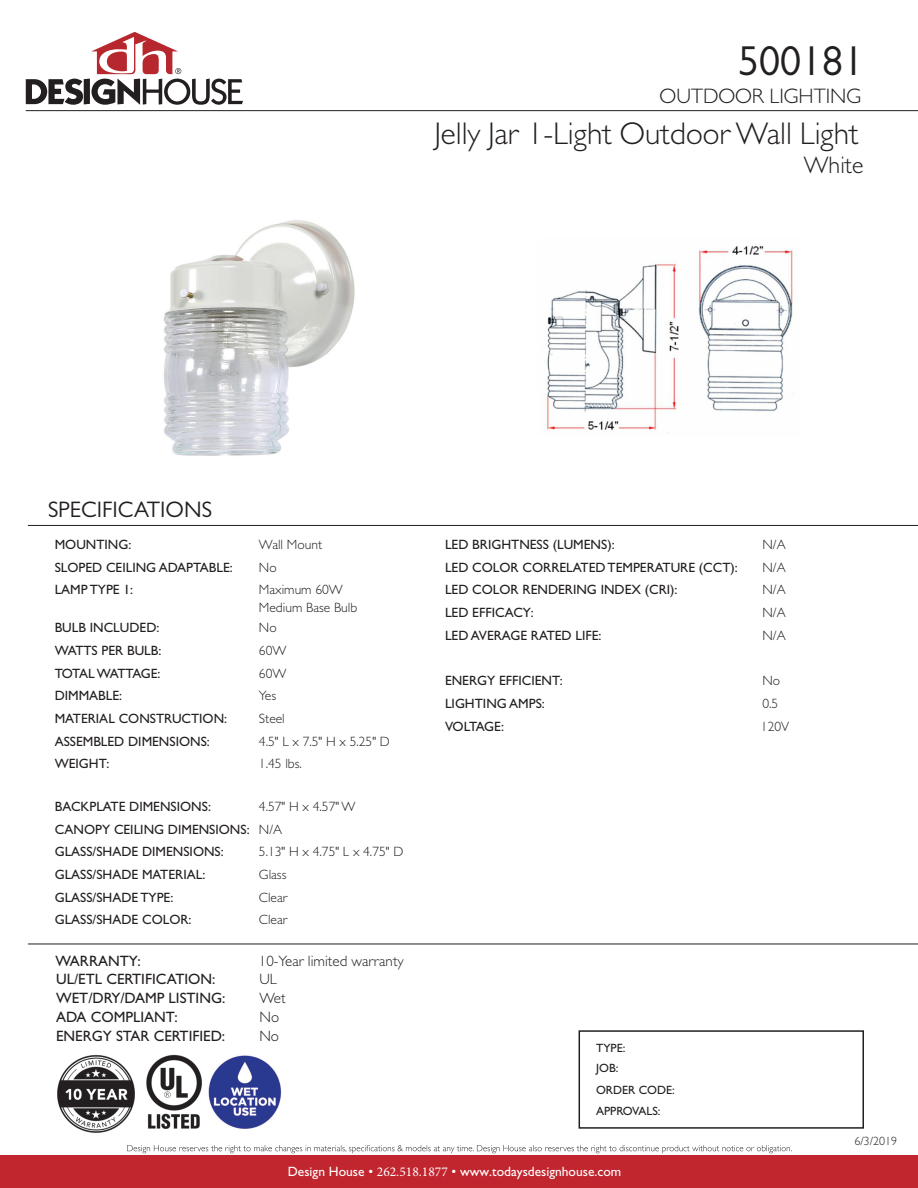
<style>
.page{position:relative;width:918px;height:1188px;background:#fff}
.page>*{position:absolute;margin:0;border:0;box-sizing:border-box;transform-origin:0 0}
.t1{font:42px "Gill Sans";color:#231f20}
.t2{font:300 31.5px "Gill Sans";color:#231f20}
.t3{font:300 24px "Gill Sans";color:#231f20}
.t4{font:22.5px "Gill Sans";color:#231f20}
.t5{font:300 21px "Gill Sans";color:#231f20}
.t6{font:15px/18.9px "Gill Sans Std";color:#231f20}
.t7{font:300 15px/18.9px "Gill Sans Std";color:#231f20}
.t8{font:13.5px/22.6px "Gill Sans Std";color:#231f20}
.t9{font:300 13.5px/18px "Gill Sans Std";color:#231f20}
.t10{font:13.5px "Gill Sans Std";color:#fff}
.t11{font:13.5px "Gill Sans Std";letter-spacing:-.065em;color:#231f20}
.t12{font:13.5px "Gill Sans Std";letter-spacing:-.04em;color:#231f20}
.t13{font:12px/19.5px "Gill Sans Std";color:#231f20}
.t14{font:300 12px "Gill Sans";color:#231f20}
.s1{font-weight:300}
.s2{font-family:"Minion Pro"}
</style>
<div class="page">
<div style="left:0;top:1156px;width:918px;height:32px;background:#c1262f"></div>
<svg style="left:26px;top:32px;width:217px;height:73px"></svg>
<svg style="left:127px;top:1145px;width:665px;height:8px"></svg>
<div style="left:579px;top:1030px;width:285px;height:99px;border:2px solid #231f20"></div>
<hr style="left:26px;top:110px;width:892px;height:1px;background:#231f20">
<hr style="left:28px;top:525px;width:890px;height:1px;background:#231f20">
<img style="left:57px;top:1055px;width:78px;height:78px">
<img style="left:146px;top:1055px;width:56px;height:74px">
<img style="left:208px;top:1055px;width:73px;height:74px">
<img style="left:164px;top:220px;width:191px;height:236px">
<img style="left:544px;top:246px;width:249px;height:187px">
<hr style="left:28px;top:944px;width:890px;height:1px;background:#231f20">
<h1 class="t1" style="left:738px;top:37px;width:127px">500181</h1>
<h3 class="t5" style="left:660px;top:83px;width:203px">OUTDOOR LIGHTING</h3>
<h2 class="t2" style="left:434px;top:114px;width:426px">Jelly Jar 1-Light OutdoorWall Light</h2>
<h3 class="t3" style="left:804px;top:151px;width:61px">White</h3>
<h3 class="t4" style="left:48px;top:497px;width:166px">SPECIFICATIONS</h3>
<p class="t8" style="left:55px;top:533px;width:78px">MOUNTING:</p>
<p class="t9" style="left:259px;top:536px;width:65px">Wall Mount</p>
<p class="t8" style="left:55px;top:556px;width:180px">SLOPED CEILING ADAPTABLE:</p>
<p class="t9" style="left:259px;top:558px;width:19px">No</p>
<p class="t8" style="left:55px;top:579px;width:80px">LAMP TYPE 1:</p>
<p class="t9" style="left:259px;top:581px;width:100px">Maximum 60W<br>Medium Base Bulb</p>
<p class="t8" style="left:55px;top:616px;width:106px">BULB INCLUDED:</p>
<p class="t9" style="left:259px;top:619px;width:19px">No</p>
<p class="t8" style="left:55px;top:639px;width:108px">WATTS PER BULB:</p>
<p class="t9" style="left:259px;top:641px;width:29px">60W</p>
<p class="t11" style="left:55px;top:665px;width:107px">TOTAL WATTAGE:</p>
<p class="t9" style="left:259px;top:664px;width:29px">60W</p>
<p class="t8" style="left:55px;top:685px;width:69px">DIMMABLE:</p>
<p class="t9" style="left:259px;top:687px;width:19px">Yes</p>
<p class="t8" style="left:55px;top:707px;width:174px">MATERIAL CONSTRUCTION:</p>
<p class="t9" style="left:259px;top:710px;width:27px">Steel</p>
<p class="t8" style="left:55px;top:730px;width:157px">ASSEMBLED DIMENSIONS:</p>
<p class="t9" style="left:259px;top:732px;width:132px">4.5" L x 7.5" H x 5.25" D</p>
<p class="t8" style="left:55px;top:753px;width:56px">WEIGHT:</p>
<p class="t9" style="left:259px;top:755px;width:44px">1.45 lbs.</p>
<p class="t8" style="left:55px;top:795px;width:158px">BACKPLATE DIMENSIONS:</p>
<p class="t8" style="left:55px;top:795px;width:302px;text-indent:204px"><span class="s1">4.57" H x 4.57" W<br></span>CANOPY CEILING DIMENSIONS: <span class="s1">N/A<br></span>GLASS/SHADE DIMENSIONS:</p>
<p class="t9" style="left:259px;top:843px;width:146px">5.13" H x 4.75" L x 4.75" D</p>
<p class="t8" style="left:55px;top:863px;width:152px">GLASS/SHADE MATERIAL:</p>
<p class="t9" style="left:259px;top:866px;width:29px">Glass</p>
<p class="t8" style="left:55px;top:886px;width:120px">GLASS/SHADE TYPE:</p>
<p class="t9" style="left:259px;top:888px;width:30px">Clear</p>
<p class="t8" style="left:55px;top:909px;width:138px">GLASS/SHADE COLOR:</p>
<p class="t9" style="left:259px;top:911px;width:30px">Clear</p>
<p class="t6" style="left:56px;top:951px;width:171px">WARRANTY:<br>UL/ETL CERTIFICATION:<br>WET/DRY/DAMP LISTING:<br>ADA COMPLIANT:</p>
<p class="t7" style="left:259px;top:951px;width:146px">10-Year limited warranty<br>UL<br>Wet<br>No</p>
<p class="t6" style="left:56px;top:1027px;width:171px">ENERGY STAR CERTIFIED:</p>
<p class="t7" style="left:259px;top:1027px;width:21px">No</p>
<p class="t8" style="left:445px;top:533px;width:171px">LED BRIGHTNESS (LUMENS):</p>
<p class="t9" style="left:762px;top:536px;width:25px">N/A</p>
<p class="t8" style="left:445px;top:556px;width:294px">LED COLOR CORRELATED TEMPERATURE (CCT):</p>
<p class="t9" style="left:762px;top:558px;width:25px">N/A</p>
<p class="t8" style="left:445px;top:579px;width:234px">LED COLOR RENDERING INDEX (CRI):</p>
<p class="t9" style="left:762px;top:581px;width:25px">N/A</p>
<p class="t8" style="left:445px;top:601px;width:90px">LED EFFICACY:</p>
<p class="t9" style="left:762px;top:604px;width:25px">N/A</p>
<p class="t8" style="left:445px;top:624px;width:158px">LED AVERAGE RATED LIFE:</p>
<p class="t9" style="left:762px;top:626px;width:25px">N/A</p>
<p class="t8" style="left:445px;top:670px;width:119px">ENERGY EFFICIENT:</p>
<p class="t9" style="left:762px;top:672px;width:19px">No</p>
<p class="t8" style="left:445px;top:692px;width:101px">LIGHTING AMPS:</p>
<p class="t9" style="left:762px;top:695px;width:17px">0.5</p>
<p class="t12" style="left:445px;top:718px;width:61px">VOLTAGE:</p>
<p class="t9" style="left:761px;top:717px;width:30px">120V</p>
<p class="t13" style="left:596px;top:1038px;width:31px">TYPE:<br>JOB:</p>
<p class="t13" style="left:596px;top:1080px;width:80px;line-height:21px">ORDER CODE:<br>APPROVALS:</p>
<p class="t10" style="left:288px;top:1164px;width:335px">Design House • <span class="s2">262.518.1877</span> • www.todaysdesignhouse.com</p>
<p class="t14" style="left:855px;top:1134px;width:44px">6/3/2019</p>
</div>
